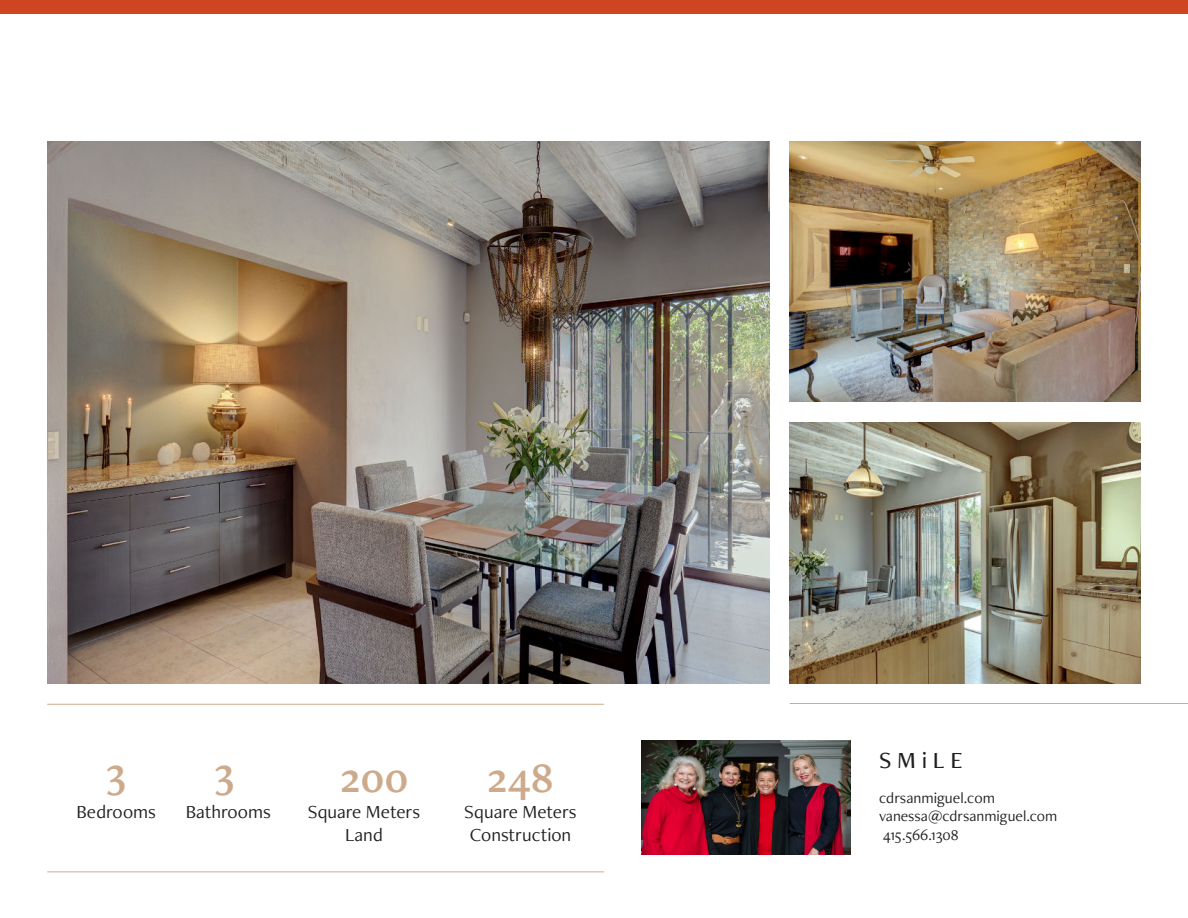
<style>
.page{position:relative;width:1188px;height:918px;background:#fff}
.page>*{position:absolute;margin:0;border:0;box-sizing:border-box;transform-origin:0 0}
.t1{font:43.5px "Freight Neo Pro Semi";color:#cdaa8b}
.t2{font:500 24px "Freight Neo Pro";color:#231f20}
.t3{font:19.2px/23px "Freight Neo Pro";color:#231f20;text-align:center}
.t4{font:15.75px "Freight Neo Pro";color:#231f20}
.t5{font:15.6px/18.6px "Freight Neo Pro";color:#231f20}
</style>
<div class="page">
<img style="left:47px;top:141px;width:722px;height:542px">
<img style="left:790px;top:141px;width:351px;height:261px">
<img style="left:790px;top:422px;width:351px;height:261px">
<hr style="left:47px;top:704px;width:557px;height:1px;background:#cdaa8b">
<hr style="left:790px;top:703px;width:398px;height:1px;background:#cdaa8b">
<hr style="left:47px;top:871px;width:557px;height:1px;background:#cdaa8b">
<div style="left:0;top:0;width:1188px;height:13px;background:#cf4521"></div>
<img style="left:642px;top:740px;width:208px;height:115px">
<h1 class="t1" style="left:106px;top:759px;width:22px">3</h1>
<p class="t3" style="left:76px;top:803px;width:81px">Bedrooms</p>
<h1 class="t1" style="left:215px;top:759px;width:22px">3</h1>
<p class="t3" style="left:186px;top:803px;width:87px">Bathrooms</p>
<h1 class="t1" style="left:340px;top:765px;width:70px">200</h1>
<p class="t3" style="left:308px;top:803px;width:114px">Square Meters<br>Land</p>
<h1 class="t1" style="left:487px;top:765px;width:68px">248</h1>
<p class="t3" style="left:464px;top:803px;width:114px;text-align:left">Square Meters<br>Construction</p>
<p class="t2" style="left:879px;top:751px;width:85px">S M i L E</p>
<p class="t4" style="left:879px;top:792px;width:117px">cdrsanmiguel.com</p>
<p class="t5" style="left:879px;top:808px;width:180px">vanessa@cdrsanmiguel.com<br>415.566.1308</p>
</div>
